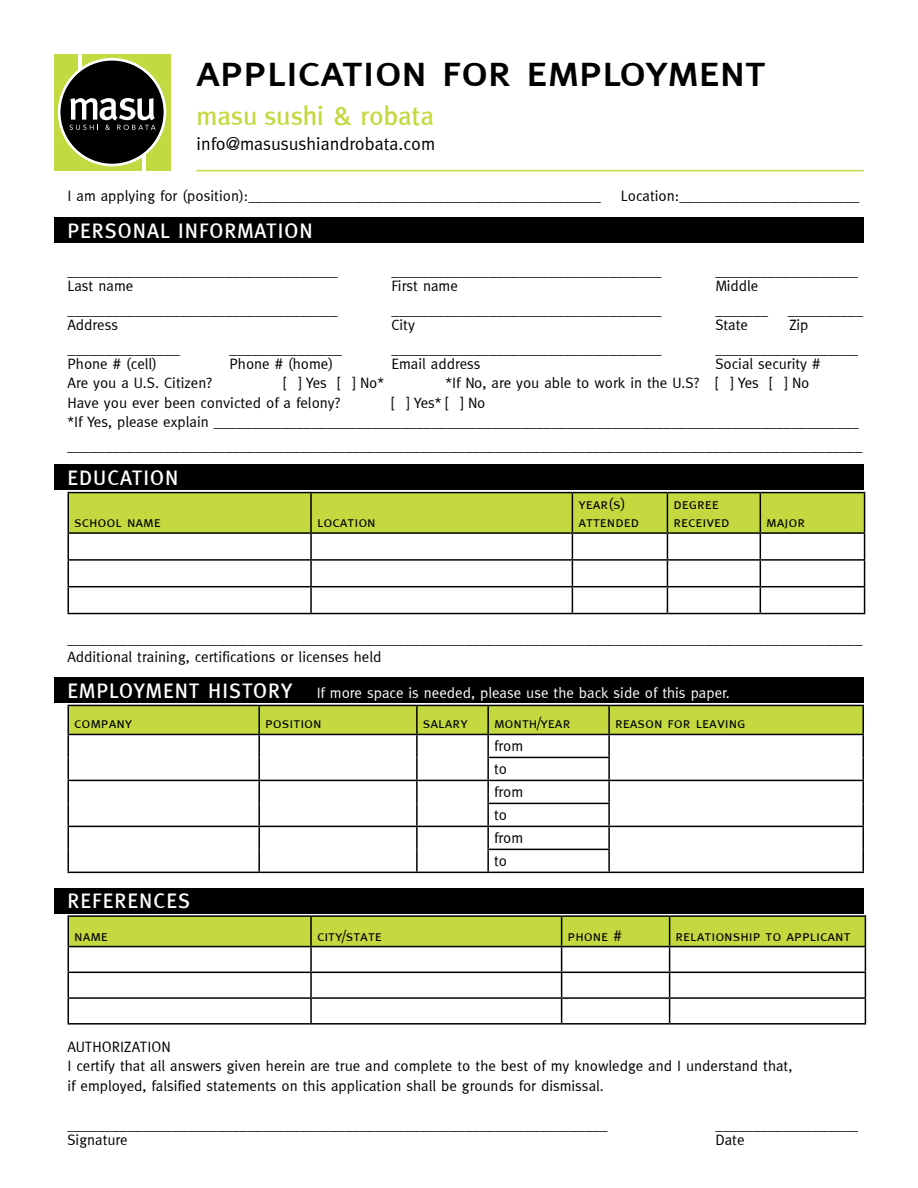
<style>
.page{position:relative;width:918px;height:1188px;background:#fff}
.page>*{position:absolute;margin:0;border:0;box-sizing:border-box;transform-origin:0 0}
.t1{font:500 45px "Meta Caps";color:#000}
.t2{font:500 27px "Meta";color:#c4d93f}
.t3{font:500 21px "Meta";letter-spacing:.05em;color:#fff}
.t4{font:18px "Meta";color:#000}
.t5{font:15px/23px "Meta";color:#000}
.t6{font:15px/18px "Meta Caps";color:#000}
.t7{font:15px "Meta";color:#fff}
.s1{font-weight:500;font-size:21px}
</style>
<div class="page">
<div style="left:54px;top:54px;width:117px;height:117px;background:#c3d941"></div>
<hr style="left:143px;top:138px;width:3px;height:33px;background:#fff">
<hr style="left:79px;top:54px;width:3px;height:32px;background:#fff">
<svg style="left:58px;top:58px;width:108px;height:108px"></svg>
<div style="left:60px;top:61px;width:104px;height:103px;background:#000;border-radius:50%"></div>
<svg style="left:70px;top:98px;width:86px;height:32px"></svg>
<hr style="left:197px;top:170px;width:667px;height:1px;background:#c4d93f">
<div style="left:54px;top:218px;width:810px;height:25px;background:#000"></div>
<div style="left:54px;top:464px;width:810px;height:26px;background:#000"></div>
<hr style="left:68px;top:492px;width:243px;height:1px;background:#000">
<hr style="left:311px;top:492px;width:261px;height:1px;background:#000">
<hr style="left:572px;top:492px;width:95px;height:1px;background:#000">
<hr style="left:667px;top:492px;width:93px;height:1px;background:#000">
<hr style="left:760px;top:492px;width:105px;height:1px;background:#000">
<svg style="left:68px;top:493px;width:797px;height:120px"></svg>
<hr style="left:68px;top:613px;width:243px;height:1px;background:#000">
<hr style="left:311px;top:613px;width:261px;height:1px;background:#000">
<hr style="left:572px;top:613px;width:95px;height:1px;background:#000">
<hr style="left:667px;top:613px;width:93px;height:1px;background:#000">
<hr style="left:760px;top:613px;width:105px;height:1px;background:#000">
<div style="left:54px;top:677px;width:810px;height:26px;background:#000"></div>
<hr style="left:609px;top:705px;width:255px;height:1px;background:#000">
<hr style="left:862px;top:706px;width:2px;height:28px;background:#000">
<hr style="left:609px;top:734px;width:255px;height:1px;background:#000">
<hr style="left:862px;top:735px;width:2px;height:22px;background:#000">
<hr style="left:862px;top:757px;width:2px;height:23px;background:#000">
<hr style="left:609px;top:780px;width:255px;height:1px;background:#000">
<hr style="left:862px;top:781px;width:2px;height:22px;background:#000">
<hr style="left:862px;top:803px;width:2px;height:23px;background:#000">
<hr style="left:609px;top:826px;width:255px;height:1px;background:#000">
<hr style="left:862px;top:827px;width:2px;height:22px;background:#000">
<svg style="left:68px;top:705px;width:795px;height:167px"></svg>
<hr style="left:258px;top:849px;width:2px;height:23px;background:#000">
<hr style="left:416px;top:849px;width:2px;height:23px;background:#000">
<hr style="left:487px;top:849px;width:123px;height:1px;background:#000">
<hr style="left:487px;top:850px;width:2px;height:22px;background:#000">
<hr style="left:608px;top:850px;width:2px;height:22px;background:#000">
<hr style="left:862px;top:849px;width:2px;height:23px;background:#000">
<hr style="left:68px;top:872px;width:191px;height:1px;background:#000">
<hr style="left:259px;top:872px;width:158px;height:1px;background:#000">
<hr style="left:417px;top:872px;width:71px;height:1px;background:#000">
<hr style="left:488px;top:872px;width:121px;height:1px;background:#000">
<hr style="left:609px;top:872px;width:255px;height:1px;background:#000">
<div style="left:54px;top:888px;width:810px;height:26px;background:#000"></div>
<hr style="left:68px;top:915px;width:243px;height:2px;background:#000">
<hr style="left:311px;top:915px;width:251px;height:2px;background:#000">
<hr style="left:562px;top:915px;width:108px;height:2px;background:#000">
<hr style="left:670px;top:915px;width:196px;height:2px;background:#000">
<svg style="left:68px;top:916px;width:798px;height:107px"></svg>
<hr style="left:68px;top:1023px;width:243px;height:2px;background:#000">
<hr style="left:311px;top:1023px;width:251px;height:2px;background:#000">
<hr style="left:562px;top:1023px;width:108px;height:2px;background:#000">
<hr style="left:670px;top:1023px;width:196px;height:2px;background:#000">
<h1 class="t1" style="left:197px;top:44px;width:571px">application for employment</h1>
<h2 class="t2" style="left:197px;top:100px;width:239px">MASU SUSHI &amp; ROBATA</h2>
<p class="t4" style="left:197px;top:133px;width:240px">info@masusushiandrobata.com</p>
<p class="t5" style="left:67px;top:185px;width:535px">I am applying for (position):_______________________________________________</p>
<p class="t5" style="left:621px;top:185px;width:240px">Location:________________________</p>
<h3 class="t3" style="left:68px;top:219px;width:247px">PERSONAL INFORMATION</h3>
<p class="t5" style="left:68px;top:259px;width:271px">____________________________________</p>
<p class="t5" style="left:392px;top:259px;width:271px">____________________________________</p>
<p class="t5" style="left:715px;top:259px;width:144px">___________________</p>
<p class="t5" style="left:68px;top:274px;width:67px">Last name</p>
<p class="t5" style="left:392px;top:274px;width:68px">First name</p>
<p class="t5" style="left:716px;top:274px;width:44px">Middle</p>
<p class="t5" style="left:68px;top:298px;width:271px">____________________________________</p>
<p class="t5" style="left:392px;top:298px;width:271px">____________________________________</p>
<p class="t5" style="left:716px;top:298px;width:54px">_______</p>
<p class="t5" style="left:788px;top:298px;width:76px">__________</p>
<p class="t5" style="left:68px;top:313px;width:52px">Address</p>
<p class="t5" style="left:392px;top:313px;width:25px">City</p>
<p class="t5" style="left:716px;top:313px;width:34px">State</p>
<p class="t5" style="left:789px;top:313px;width:21px">Zip</p>
<p class="t5" style="left:68px;top:337px;width:114px">_______________</p>
<p class="t5" style="left:230px;top:337px;width:114px">_______________</p>
<p class="t5" style="left:392px;top:337px;width:271px">____________________________________</p>
<p class="t5" style="left:716px;top:337px;width:144px">___________________</p>
<p class="t5" style="left:68px;top:352px;width:91px">Phone # (cell)</p>
<p class="t5" style="left:230px;top:352px;width:105px">Phone # (home)</p>
<p class="t5" style="left:392px;top:352px;width:91px">Email address</p>
<p class="t5" style="left:716px;top:352px;width:107px">Social security #</p>
<p class="t5" style="left:68px;top:371px;width:146px">Are you a U.S. Citizen?</p>
<p class="t5" style="left:284px;top:371px;width:102px">[ ] Yes [ ] No*</p>
<p class="t5" style="left:446px;top:371px;width:365px">*If No, are you able to work in the U.S? [ ] Yes [ ] No</p>
<p class="t5" style="left:68px;top:391px;width:274px">Have you ever been convicted of a felony?</p>
<p class="t5" style="left:68px;top:393px;width:793px;line-height:19.5px;text-indent:324px">[ ] Yes* [ ] No<br>*If Yes, please explain ______________________________________________________________________________________</p>
<p class="t5" style="left:68px;top:434px;width:796px">__________________________________________________________________________________________________________</p>
<h3 class="t3" style="left:68px;top:465px;width:112px">EDUCATION</h3>
<p class="t6" style="left:74px;top:513px;width:88px">school name</p>
<p class="t6" style="left:317px;top:513px;width:60px">location</p>
<p class="t6" style="left:578px;top:495px;width:62px">year(s) attended</p>
<p class="t6" style="left:673px;top:495px;width:58px">degree received</p>
<p class="t6" style="left:766px;top:513px;width:40px">major</p>
<p class="t5" style="left:67px;top:630px;width:797px;line-height:18px">__________________________________________________________________________________________________________<br>Additional training, certifications or licenses held</p>
<p class="t7" style="left:68px;top:684px;width:664px"><span class="s1">EMPLOYMENT HISTORY</span> If more space is needed, please use the back side of this paper.</p>
<p class="t6" style="left:74px;top:714px;width:60px">company</p>
<p class="t6" style="left:265px;top:714px;width:58px">position</p>
<p class="t6" style="left:423px;top:714px;width:47px">salary</p>
<p class="t6" style="left:494px;top:714px;width:78px">month/year</p>
<p class="t6" style="left:615px;top:714px;width:132px">reason for leaving</p>
<p class="t5" style="left:494px;top:735px;width:30px">from to from to from to</p>
<h3 class="t3" style="left:68px;top:889px;width:124px">REFERENCES</h3>
<p class="t6" style="left:74px;top:926px;width:35px">name</p>
<p class="t6" style="left:317px;top:926px;width:66px">city/state</p>
<p class="t6" style="left:568px;top:926px;width:56px">phone #</p>
<p class="t6" style="left:676px;top:926px;width:177px">relationship to applicant</p>
<p class="t5" style="left:67px;top:1037px;width:726px;line-height:19.5px">AUTHORIZATION<br>I certify that all answers given herein are true and complete to the best of my knowledge and I understand that, if employed, falsified statements on this application shall be grounds for dismissal.</p>
<p class="t5" style="left:67px;top:1113px;width:542px">________________________________________________________________________</p>
<p class="t5" style="left:716px;top:1113px;width:144px">___________________</p>
<p class="t5" style="left:67px;top:1128px;width:62px">Signature</p>
<p class="t5" style="left:715px;top:1128px;width:31px">Date</p>
</div>
